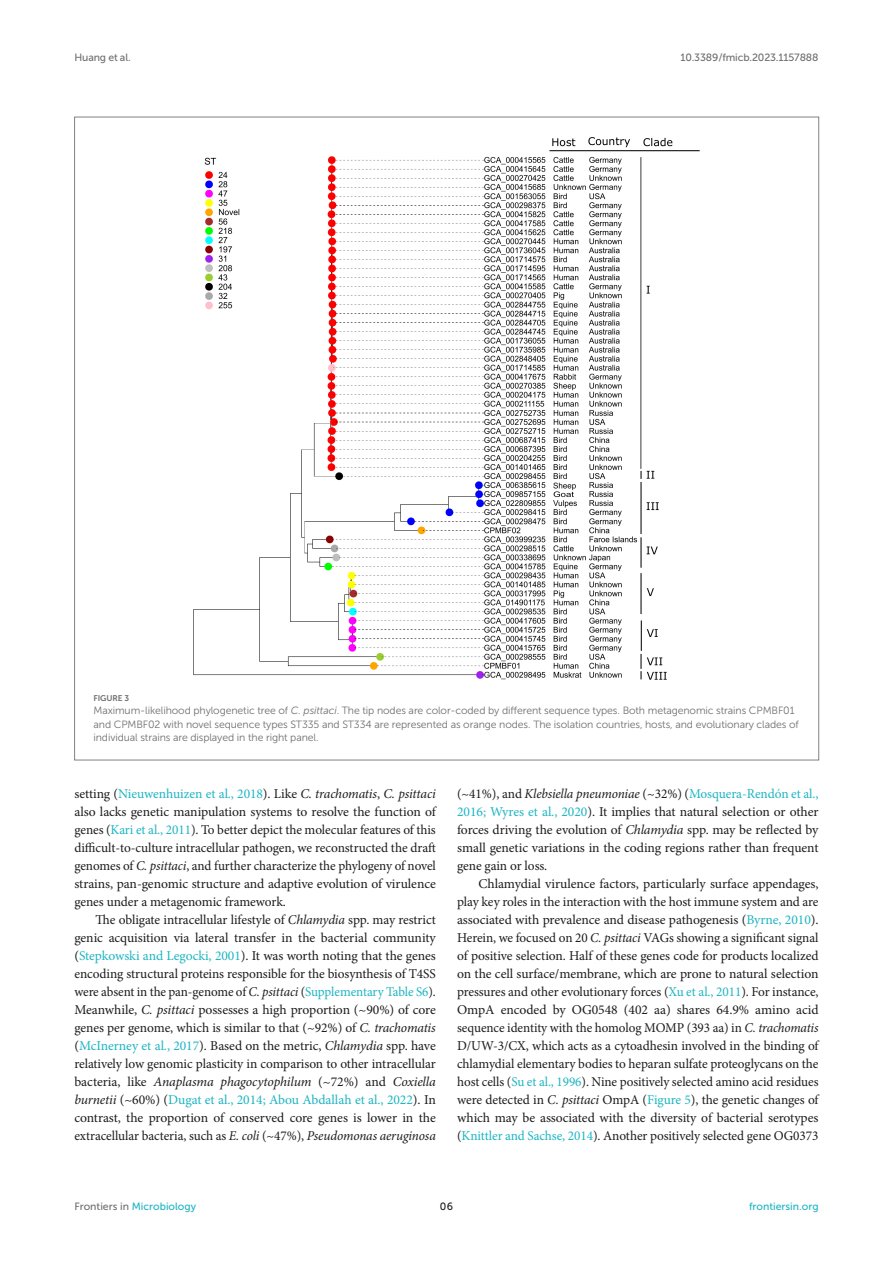
<style>
.page{position:relative;width:893px;height:1263px;background:#fff}
.page>*{position:absolute;margin:0;border:0;box-sizing:border-box;transform-origin:0 0}
.TEXT{font:13.5px/18px "Minion Pro";letter-spacing:-.005em;color:#1b1c1b;text-align:justify}
.TEXT_FLUSH{font:13.5px/18px "Minion Pro";letter-spacing:-.005em;color:#1b1c1b;text-align:justify}
.FIG_LEG{font:10.5px/13.5px "Museo Sans 300";letter-spacing:-.01em;color:#706f70}
.t1{font:10.5px "Museo Sans 500";color:#1db5c3}
.t2{font:10.5px "Museo Sans 500";letter-spacing:-.015em;color:#706f70}
.t3{font:10.5px "Museo Sans 500";color:#1b1c1b}
.FIG_HD{font:8.25px "Museo Sans 700";letter-spacing:-.01em;color:#706f70}
.s1{font-style:italic}
.s2{color:#1db5c3}
.s3{color:#706f70}
</style>
<div class="page">
<img style="left:193px;top:137px;width:507px;height:543px">
<p class="t2" style="left:74px;top:51px;width:58px">Huang et al.</p>
<p class="t2" style="left:680px;top:51px;width:139px">10.3389/fmicb.2023.1157888</p>
<p class="FIG_HD" style="left:94px;top:693px;width:37px">FIGURE 3</p>
<p class="FIG_LEG" style="left:94px;top:704px;width:707px">Maximum-likelihood phylogenetic tree of <span class="s1">C. psittaci</span>. The tip nodes are color-coded by different sequence types. Both metagenomic strains CPMBF01 and CPMBF02 with novel sequence types ST335 and ST334 are represented as orange nodes. The isolation countries, hosts, and evolutionary clades of individual strains are displayed in the right panel.</p>
<p class="TEXT_FLUSH" style="left:74px;top:785px;width:363px">setting (<span class="s2">Nieuwenhuizen et al., 2018</span>). Like <span class="s1">C. trachomatis</span>, <span class="s1">C. psittaci </span>also lacks genetic manipulation systems to resolve the function of genes (<span class="s2">Kari et al., 2011</span>). To better depict the molecular features of this difficult-to-culture intracellular pathogen, we reconstructed the draft genomes of <span class="s1">C. psittaci</span>, and further characterize the phylogeny of novel strains, pan-genomic structure and adaptive evolution of virulence genes under a metagenomic framework.</p>
<p class="TEXT" style="left:74px;top:911px;width:363px;text-indent:21px">The obligate intracellular lifestyle of <span class="s1">Chlamydia</span> spp. may restrict genic acquisition via lateral transfer in the bacterial community (<span class="s2">Stepkowski and Legocki, 2001</span>). It was worth noting that the genes encoding structural proteins responsible for the biosynthesis of T4SS were absent in the pan-genome of <span class="s1">C. psittaci</span> (<span class="s2">Supplementary Table S6</span>).<br>Meanwhile, <span class="s1">C. psittaci</span> possesses a high proportion (~90%) of core genes per genome, which is similar to that (~92%) of <span class="s1">C. trachomatis </span>(<span class="s2">McInerney et al., 2017</span>). Based on the metric, <span class="s1">Chlamydia</span> spp. have relatively low genomic plasticity in comparison to other intracellular bacteria, like <span class="s1">Anaplasma phagocytophilum</span> (~72%) and <span class="s1">Coxiella burnetii</span> (~60%) (<span class="s2">Dugat et al., 2014; Abou Abdallah et al., 2022</span>). In contrast, the proportion of conserved core genes is lower in the extracellular bacteria, such as <span class="s1">E. coli</span> (~47%), <span class="s1">Pseudomonas aeruginosa</span></p>
<p class="TEXT" style="left:457px;top:785px;width:363px">(~41%), and <span class="s1">Klebsiella pneumoniae</span> (~32%) (<span class="s2">Mosquera-Rendón et al., 2016; Wyres et al., 2020</span>). It implies that natural selection or other forces driving the evolution of <span class="s1">Chlamydia</span> spp. may be reflected by small genetic variations in the coding regions rather than frequent gene gain or loss.</p>
<p class="TEXT" style="left:457px;top:875px;width:363px;text-indent:21px">Chlamydial virulence factors, particularly surface appendages, play key roles in the interaction with the host immune system and are associated with prevalence and disease pathogenesis (<span class="s2">Byrne, 2010</span>).<br>Herein, we focused on 20 <span class="s1">C. psittaci</span> VAGs showing a significant signal of positive selection. Half of these genes code for products localized on the cell surface/membrane, which are prone to natural selection pressures and other evolutionary forces (<span class="s2">Xu et al., 2011</span>). For instance, OmpA encoded by OG0548 (402 aa) shares 64.9% amino acid sequence identity with the homolog MOMP (393 aa) in <span class="s1">C. trachomatis </span>D/UW-3/CX, which acts as a cytoadhesin involved in the binding of chlamydial elementary bodies to heparan sulfate proteoglycans on the host cells (<span class="s2">Su et al., 1996</span>). Nine positively selected amino acid residues were detected in <span class="s1">C. psittaci</span> OmpA (<span class="s2">Figure 5</span>), the genetic changes of which may be associated with the diversity of bacterial serotypes (<span class="s2">Knittler and Sachse, 2014</span>). Another positively selected gene OG0373</p>
<p class="t1" style="left:74px;top:1200px;width:123px"><span class="s3">Frontiers in</span> Microbiology</p>
<p class="t3" style="left:440px;top:1200px;width:15px">06</p>
<p class="t1" style="left:749px;top:1200px;width:71px">frontiersin.org</p>
</div>
